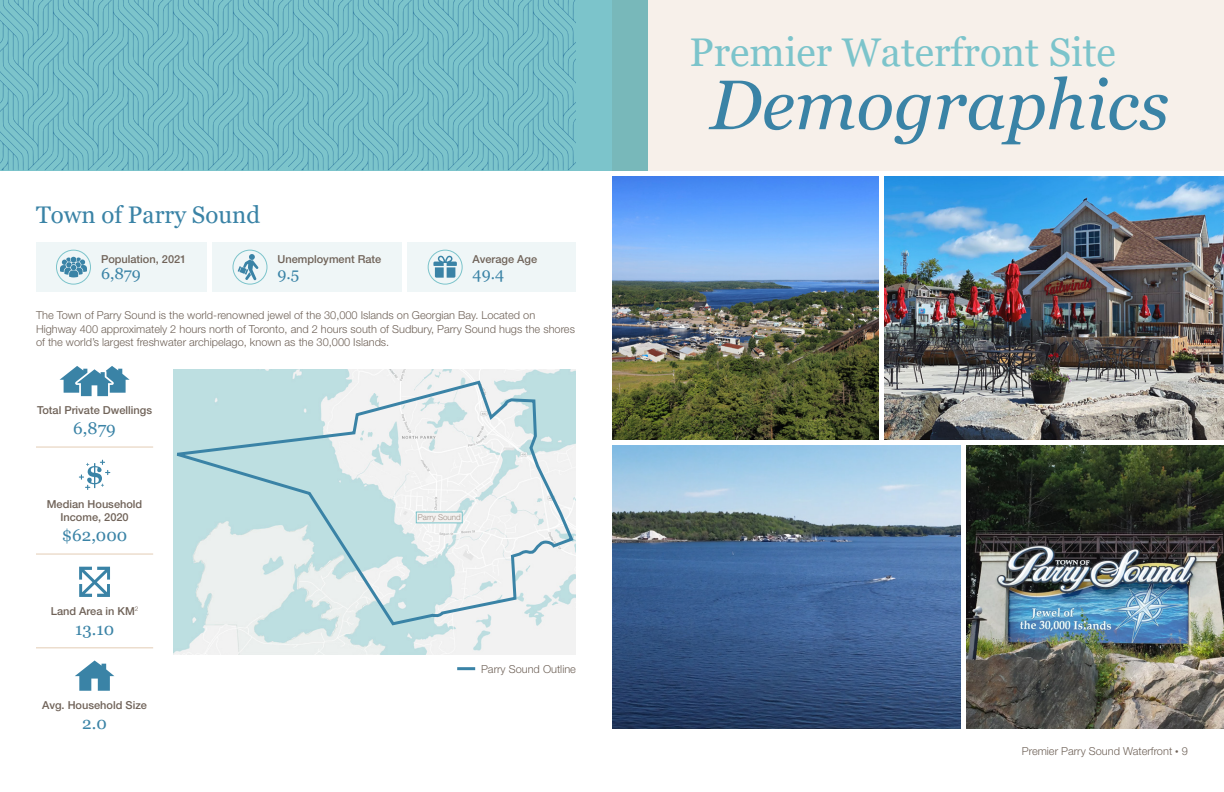
<style>
.page{position:relative;width:1224px;height:792px;background:#fff}
.page>*{position:absolute;margin:0;border:0;box-sizing:border-box;transform-origin:0 0}
.t1{font:italic 70px "Georgia";color:#3a83a6}
.t2{font:40px "Georgia";color:#7cc4cb}
.t3{font:24px "Georgia";color:#3a83a6}
.t4{font:17px "Georgia";color:#3a83a6}
.t5{font:16px "Georgia";color:#3a83a6}
.t6{font:300 11px/13.2px "Helvetica Neue LT Std";color:#706359}
.t7{font:500 11px/13.2px "Helvetica Neue LT Std";color:#706359;text-align:center}
.t8{font:300 8px "Helvetica Neue LT Std";color:#9e928a}
.s1{font-size:7px}
</style>
<div class="page">
<svg style="left:0;top:0;width:576px;height:170px;background:#75bdc7"></svg>
<div style="left:612px;top:0;width:612px;height:171px;background:#f7f0ea"></div>
<div style="left:576px;top:0;width:72px;height:170px;background:linear-gradient(to right,#7dc7cf,#77b5b6)"></div>
<img style="left:884px;top:176px;width:340px;height:264px">
<img style="left:612px;top:446px;width:349px;height:283px">
<img style="left:612px;top:176px;width:266px;height:264px">
<img style="left:967px;top:446px;width:257px;height:283px">
<div style="left:36px;top:243px;width:170px;height:49px;background:#eff6f7"></div>
<div style="left:56px;top:250px;width:35px;height:35px;border:1px solid #7cc4cb;border-radius:50%"></div>
<svg style="left:60px;top:257px;width:27px;height:20px"></svg>
<div style="left:212px;top:243px;width:190px;height:49px;background:#eff6f7"></div>
<div style="left:232px;top:250px;width:35px;height:35px;border:1px solid #7cc4cb;border-radius:50%"></div>
<svg style="left:238px;top:254px;width:20px;height:26px"></svg>
<div style="left:408px;top:243px;width:168px;height:49px;background:#eff6f7"></div>
<div style="left:428px;top:250px;width:35px;height:35px;border:1px solid #7cc4cb;border-radius:50%"></div>
<svg style="left:433px;top:255px;width:24px;height:23px"></svg>
<svg style="left:60px;top:366px;width:70px;height:30px"></svg>
<svg style="left:75px;top:660px;width:39px;height:31px"></svg>
<hr style="left:36px;top:447px;width:117px;height:1px;background:#e3ccb4">
<hr style="left:36px;top:554px;width:117px;height:1px;background:#e3ccb4">
<hr style="left:36px;top:648px;width:117px;height:1px;background:#e3ccb4">
<svg style="left:79px;top:460px;width:31px;height:30px"></svg>
<svg style="left:79px;top:567px;width:31px;height:30px"></svg>
<img style="left:173px;top:369px;width:403px;height:286px">
<svg style="left:173px;top:379px;width:403px;height:248px"></svg>
<hr style="left:457px;top:667px;width:18px;height:3px;background:#3a83a6">
<div style="left:416px;top:512px;width:46px;height:11px;background:#f4f2f0"></div>
<div style="left:416px;top:512px;width:46px;height:11px;border:1px solid #7cc4cb"></div>
<h3 class="t3" style="left:36px;top:200px;width:226px">Town of Parry Sound</h3>
<p class="t7" style="left:473px;top:252px;width:66px">Average Age</p>
<h3 class="t5" style="left:473px;top:264px;width:33px">49.4</h3>
<p class="t6" style="left:36px;top:309px;width:540px">The Town of Parry Sound is the world-renowned jewel of the 30,000 Islands on Georgian Bay. Located on<br>Highway 400 approximately 2 hours north of Toronto, and 2 hours south of Sudbury, Parry Sound hugs the shores of the world’s largest freshwater archipelago, known as the 30,000 Islands.</p>
<p class="t7" style="left:101px;top:252px;width:87px">Population, 2021</p>
<h3 class="t5" style="left:101px;top:264px;width:41px">6,879</h3>
<p class="t7" style="left:277px;top:252px;width:105px">Unemployment Rate</p>
<h3 class="t5" style="left:277px;top:264px;width:23px">9.5</h3>
<p class="t7" style="left:37px;top:403px;width:116px">Total Private Dwellings</p>
<h3 class="t4" style="left:73px;top:418px;width:44px">6,879</h3>
<p class="t7" style="left:47px;top:497px;width:97px">Median Household<br>Income, 2020</p>
<h3 class="t4" style="left:62px;top:525px;width:67px">$62,000</h3>
<p class="t7" style="left:51px;top:604px;width:89px">Land Area in KM<sup>2</sup></p>
<h3 class="t4" style="left:75px;top:619px;width:41px">13.10</h3>
<p class="t7" style="left:42px;top:698px;width:106px">Avg. Household Size</p>
<h3 class="t4" style="left:82px;top:713px;width:26px">2.0</h3>
<p class="t8" style="left:418px;top:512px;width:44px">Parry Sound</p>
<p class="t6" style="left:481px;top:662px;width:96px">Parry Sound Outline</p>
<h2 class="t2" style="left:689px;top:28px;width:428px">Premier Waterfront Site</h2>
<h1 class="t1" style="left:710px;top:61px;width:461px">Demographics</h1>
<p class="t6" style="left:1022px;top:744px;width:168px">Premier Parry Sound Waterfront <span class="s1">•</span> 9</p>
</div>
